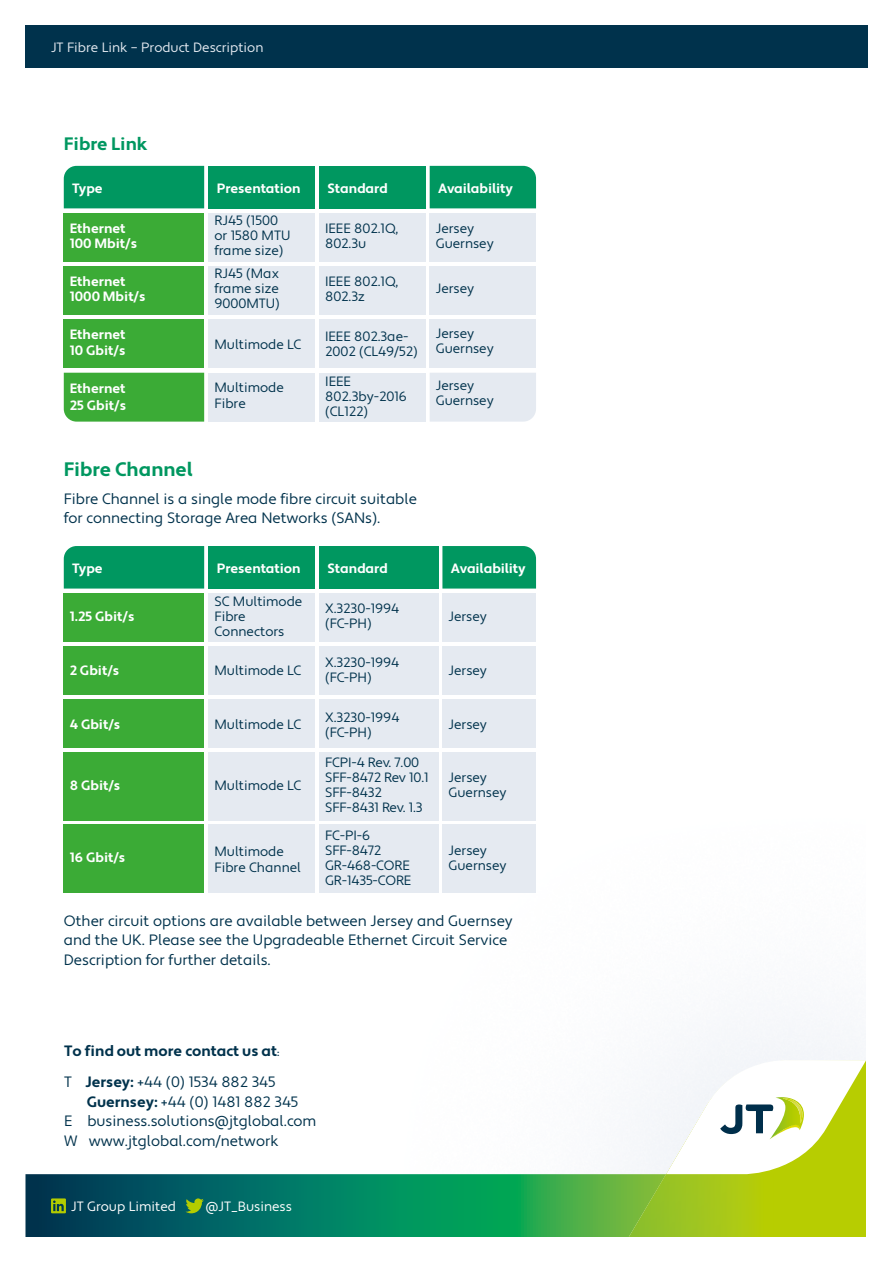
<style>
.page{position:relative;width:894px;height:1265px;background:#fff}
.page>*{position:absolute;margin:0;border:0;box-sizing:border-box;transform-origin:0 0}
.t1{font:700 19.5px "Apertura";color:#009760}
.t2{font:700 18px "Apertura";color:#009760}
.t3{font:15px/19.5px "Apertura";color:#00324c}
.t4{font:700 15px/31px "Apertura";color:#00324c}
.t5{font:13.5px/15px "Apertura";color:#00324c}
.t6{font:700 13.5px/15px "Apertura";color:#fff}
.t7{font:13.5px "Apertura";color:#e5eaf1}
.t8{font:13.5px "Apertura";color:#fff}
.s1{font-size:9px}
.s2{font-weight:400}
.s3{font-weight:700}
</style>
<div class="page">
<svg style="left:25px;top:1174px;width:603px;height:63px;background:#0e7e5b"></svg>
<svg style="left:629px;top:1057px;width:237px;height:180px"></svg>
<img style="left:780px;top:1098px;width:23px;height:25px">
<svg style="left:51px;top:1198px;width:15px;height:15px"></svg>
<svg style="left:185px;top:1198px;width:19px;height:15px"></svg>
<div style="left:25px;top:25px;width:842px;height:43px;background:#00324c"></div>
<div style="left:64px;top:166px;width:140px;height:42px;background:#009760"></div>
<div style="left:64px;top:546px;width:140px;height:42px;background:#009760"></div>
<div style="left:64px;top:213px;width:140px;height:48px;background:#3bab36"></div>
<div style="left:64px;top:593px;width:140px;height:48px;background:#3bab36"></div>
<div style="left:64px;top:319px;width:140px;height:49px;background:#3bab36"></div>
<div style="left:64px;top:646px;width:140px;height:49px;background:#3bab36"></div>
<div style="left:64px;top:699px;width:140px;height:49px;background:#3bab36"></div>
<div style="left:64px;top:752px;width:140px;height:68px;background:#3bab36"></div>
<div style="left:64px;top:373px;width:140px;height:48px;background:#3bab36"></div>
<div style="left:208px;top:166px;width:107px;height:42px;background:#009760"></div>
<div style="left:208px;top:546px;width:107px;height:42px;background:#009760"></div>
<div style="left:208px;top:213px;width:107px;height:48px;background:#e5eaf1"></div>
<div style="left:208px;top:593px;width:107px;height:48px;background:#e5eaf1"></div>
<div style="left:208px;top:319px;width:107px;height:49px;background:#e5eaf1"></div>
<div style="left:208px;top:646px;width:107px;height:49px;background:#e5eaf1"></div>
<div style="left:208px;top:699px;width:107px;height:49px;background:#e5eaf1"></div>
<div style="left:208px;top:752px;width:107px;height:68px;background:#e5eaf1"></div>
<div style="left:208px;top:373px;width:107px;height:48px;background:#e5eaf1"></div>
<div style="left:319px;top:166px;width:106px;height:42px;background:#009760"></div>
<div style="left:319px;top:546px;width:119px;height:42px;background:#009760"></div>
<div style="left:319px;top:213px;width:106px;height:48px;background:#e5eaf1"></div>
<div style="left:319px;top:593px;width:119px;height:48px;background:#e5eaf1"></div>
<div style="left:319px;top:319px;width:106px;height:49px;background:#e5eaf1"></div>
<div style="left:319px;top:646px;width:119px;height:49px;background:#e5eaf1"></div>
<div style="left:319px;top:699px;width:119px;height:49px;background:#e5eaf1"></div>
<div style="left:319px;top:752px;width:119px;height:68px;background:#e5eaf1"></div>
<div style="left:319px;top:373px;width:106px;height:48px;background:#e5eaf1"></div>
<div style="left:429px;top:166px;width:107px;height:42px;background:#009760"></div>
<div style="left:442px;top:546px;width:94px;height:42px;background:#009760"></div>
<div style="left:429px;top:213px;width:107px;height:48px;background:#e5eaf1"></div>
<div style="left:442px;top:593px;width:94px;height:48px;background:#e5eaf1"></div>
<div style="left:429px;top:319px;width:107px;height:49px;background:#e5eaf1"></div>
<div style="left:442px;top:646px;width:94px;height:49px;background:#e5eaf1"></div>
<div style="left:442px;top:699px;width:94px;height:49px;background:#e5eaf1"></div>
<div style="left:442px;top:752px;width:94px;height:68px;background:#e5eaf1"></div>
<div style="left:430px;top:373px;width:106px;height:48px;background:#e5eaf1"></div>
<div style="left:64px;top:266px;width:140px;height:49px;background:#3bab36"></div>
<div style="left:208px;top:266px;width:107px;height:49px;background:#e5eaf1"></div>
<div style="left:319px;top:266px;width:106px;height:49px;background:#e5eaf1"></div>
<div style="left:429px;top:266px;width:107px;height:49px;background:#e5eaf1"></div>
<div style="left:64px;top:825px;width:140px;height:68px;background:#3bab36"></div>
<div style="left:208px;top:825px;width:107px;height:68px;background:#e5eaf1"></div>
<div style="left:319px;top:825px;width:119px;height:68px;background:#e5eaf1"></div>
<div style="left:442px;top:825px;width:94px;height:68px;background:#e5eaf1"></div>
<p class="t7" style="left:51px;top:39px;width:214px">JT Fibre Link – Product Description</p>
<h2 class="t2" style="left:64px;top:132px;width:85px">Fibre Link</h2>
<p class="t6" style="left:72px;top:181px;width:32px">Type</p>
<p class="t6" style="left:217px;top:181px;width:85px">Presentation</p>
<p class="t6" style="left:327px;top:181px;width:62px">Standard</p>
<p class="t6" style="left:438px;top:181px;width:76px">Availability</p>
<p class="t6" style="left:70px;top:221px;width:69px">Ethernet<br>100 Mbit/s</p>
<p class="t5" style="left:214px;top:213px;width:77px">RJ45 (1500 or 1580 MTU frame size)</p>
<p class="t5" style="left:325px;top:221px;width:75px">IEEE 802.1Q,<br>802.3u</p>
<p class="t5" style="left:435px;top:221px;width:60px">Jersey<br>Guernsey</p>
<p class="t6" style="left:70px;top:274px;width:77px">Ethernet<br>1000 Mbit/s</p>
<p class="t5" style="left:214px;top:266px;width:67px;text-align:justify">RJ45 (Max frame size 9000MTU)</p>
<p class="t5" style="left:325px;top:274px;width:75px">IEEE 802.1Q,<br>802.3z</p>
<p class="t5" style="left:435px;top:281px;width:40px">Jersey</p>
<p class="t6" style="left:70px;top:328px;width:57px">Ethernet</p>
<p class="t6" style="left:70px;top:343px;width:57px">10 Gbit/s</p>
<p class="t5" style="left:214px;top:337px;width:88px">Multimode LC</p>
<p class="t5" style="left:325px;top:329px;width:94px">IEEE 802.3ae-<br>2002 (CL49/52)</p>
<p class="t5" style="left:435px;top:326px;width:60px">Jersey<br>Guernsey</p>
<p class="t6" style="left:70px;top:381px;width:57px">Ethernet</p>
<p class="t5" style="left:214px;top:380px;width:71px">Multimode</p>
<p class="t6" style="left:70px;top:398px;width:58px">25 Gbit/s</p>
<p class="t5" style="left:214px;top:396px;width:33px">Fibre</p>
<p class="t5" style="left:325px;top:374px;width:83px">IEEE<br>802.3by-2016 (CL122)</p>
<p class="t5" style="left:435px;top:378px;width:60px">Jersey<br>Guernsey</p>
<h1 class="t1" style="left:64px;top:457px;width:131px">Fibre Channel</h1>
<p class="t3" style="left:64px;top:489px;width:355px">Fibre Channel is a single mode fibre circuit suitable for connecting Storage Area Networks (SANs).</p>
<p class="t6" style="left:72px;top:561px;width:32px">Type</p>
<p class="t6" style="left:217px;top:561px;width:85px">Presentation</p>
<p class="t6" style="left:327px;top:561px;width:62px">Standard</p>
<p class="t6" style="left:451px;top:561px;width:76px">Availability</p>
<p class="t6" style="left:70px;top:609px;width:66px">1.25 Gbit/s</p>
<p class="t5" style="left:214px;top:594px;width:89px">SC Multimode<br>Fibre<br>Connectors</p>
<p class="t5" style="left:325px;top:601px;width:76px">X.3230-1994 (FC-PH)</p>
<p class="t5" style="left:448px;top:609px;width:40px">Jersey</p>
<p class="t6" style="left:70px;top:663px;width:51px">2 Gbit/s</p>
<p class="t5" style="left:214px;top:663px;width:88px">Multimode LC</p>
<p class="t5" style="left:325px;top:655px;width:76px">X.3230-1994 (FC-PH)</p>
<p class="t5" style="left:448px;top:663px;width:40px">Jersey</p>
<p class="t6" style="left:70px;top:717px;width:52px">4 Gbit/s</p>
<p class="t5" style="left:214px;top:717px;width:88px">Multimode LC</p>
<p class="t5" style="left:325px;top:710px;width:76px">X.3230-1994 (FC-PH)</p>
<p class="t5" style="left:448px;top:717px;width:40px">Jersey</p>
<p class="t6" style="left:70px;top:778px;width:52px">8 Gbit/s</p>
<p class="t5" style="left:214px;top:778px;width:88px">Multimode LC</p>
<p class="t6" style="left:70px;top:850px;width:57px">16 Gbit/s</p>
<p class="t5" style="left:214px;top:843px;width:88px;line-height:16.2px">Multimode<br>Fibre Channel</p>
<p class="t5" style="left:325px;top:755px;width:105px">FCPI-4 Rev. 7.00<br>SFF-8472 Rev 10.1<br>SFF-8432<br>SFF-8431 Rev. 1.3</p>
<p class="t5" style="left:325px;top:828px;width:88px">FC-PI-6<br>SFF-8472<br>GR-468-CORE<br>GR-1435-CORE</p>
<p class="t5" style="left:448px;top:770px;width:60px">Jersey<br>Guernsey</p>
<p class="t5" style="left:448px;top:843px;width:60px">Jersey<br>Guernsey</p>
<p class="t3" style="left:64px;top:911px;width:450px">Other circuit options are available between Jersey and Guernsey and the UK. Please see the Upgradeable Ethernet Circuit Service<br>Description for further details.</p>
<p class="t4" style="left:64px;top:1036px;width:216px">To find out more contact us at<span class="s1">:<br></span><span class="s2">T</span> Jersey: <span class="s2">+44 (0) 1534 882 345</span></p>
<p class="t3" style="left:64px;top:1092px;width:254px;text-indent:22px"><span class="s3">Guernsey:</span> +44 (0) 1481 882 345<br>E business.solutions@jtglobal.com<br>W www.jtglobal.com/network</p>
<p class="t8" style="left:71px;top:1197px;width:106px">JT Group Limited</p>
<p class="t8" style="left:205px;top:1197px;width:88px">@JT_Business</p>
</div>
